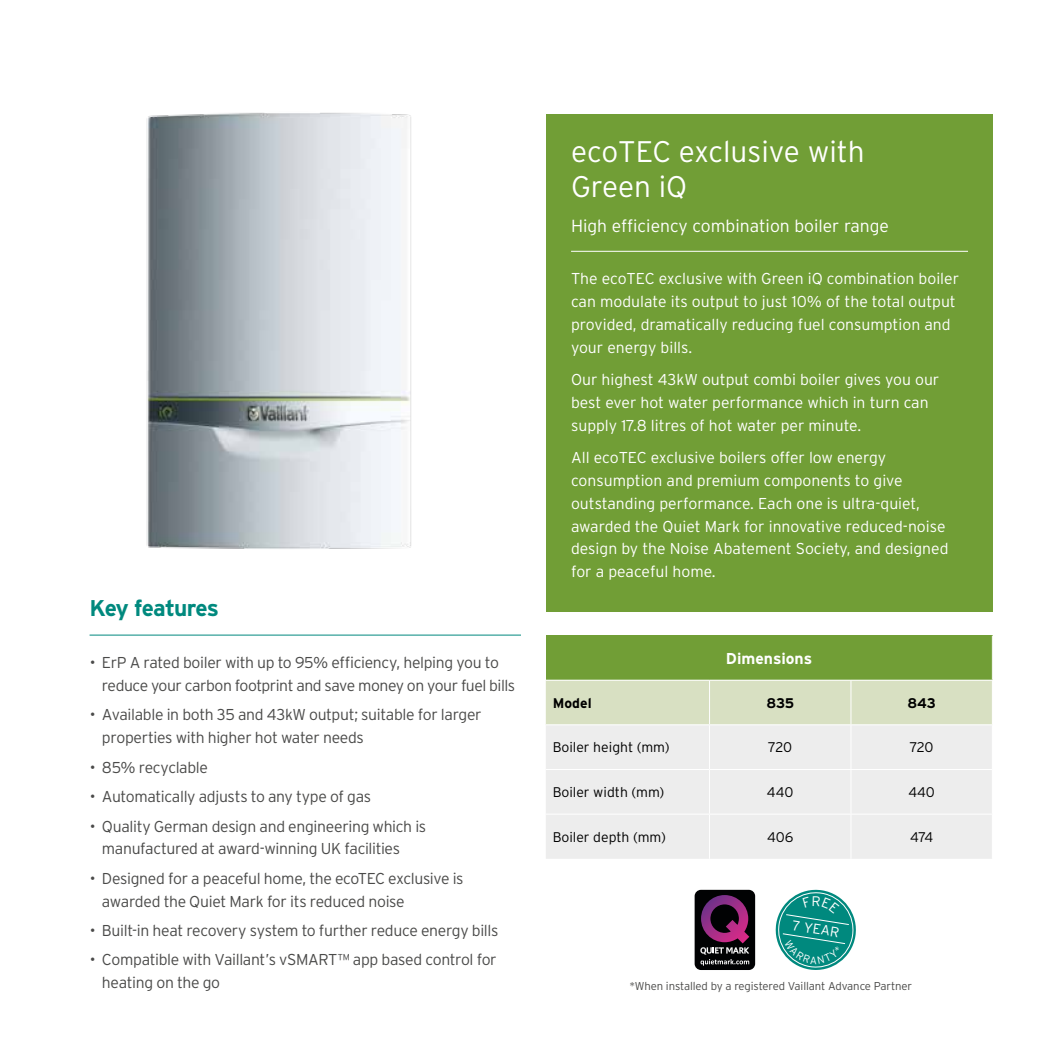
<style>
.page{position:relative;width:1042px;height:1042px;background:#fff}
.page>*{position:absolute;margin:0;border:0;box-sizing:border-box;transform-origin:0 0}
.t1{font:300 29.75px/35px "Interstate OT";color:#fff}
.t2{font:700 22.75px "Interstate OT";letter-spacing:-.04em;color:#00897e}
.t3{font:300 17.5px "Interstate OT";color:#fff}
.t4{font:300 15.75px/22.8px "Interstate OT";letter-spacing:-.025em;color:#4a4a49}
.t5{font:300 15.75px/22.8px "Interstate OT";color:#fff}
.t6{font:700 15.75px "Interstate OT";color:#fff}
.t7{font:300 14px "Interstate OT";color:#000}
.t8{font:700 14px "Interstate OT";color:#000}
.t9{font:300 14px "Interstate OT";color:#fff}
.t10{font:300 11.38px "Interstate OT";letter-spacing:-.01em;color:#4a4a49}
</style>
<div class="page">
<hr style="left:90px;top:634px;width:431px;height:1px;background:#00897e">
<div style="left:546px;top:114px;width:446px;height:497px;background:#719e36"></div>
<hr style="left:571px;top:251px;width:397px;height:1px;background:#fff">
<div style="left:546px;top:635px;width:446px;height:45px;background:#719e36"></div>
<div style="left:546px;top:681px;width:446px;height:43px;background:#d8e0c2"></div>
<div style="left:546px;top:725px;width:446px;height:134px;background:#ededed"></div>
<hr style="left:709px;top:680px;width:1px;height:44px;background:#fff">
<hr style="left:850px;top:680px;width:1px;height:44px;background:#fff">
<hr style="left:709px;top:725px;width:1px;height:44px;background:#fff">
<hr style="left:850px;top:725px;width:1px;height:44px;background:#fff">
<hr style="left:546px;top:769px;width:163px;height:1px;background:#fff">
<hr style="left:709px;top:769px;width:142px;height:1px;background:#fff">
<hr style="left:709px;top:770px;width:1px;height:44px;background:#fff">
<hr style="left:851px;top:769px;width:142px;height:1px;background:#fff">
<hr style="left:850px;top:770px;width:1px;height:44px;background:#fff">
<hr style="left:709px;top:814px;width:1px;height:45px;background:#fff">
<hr style="left:850px;top:814px;width:1px;height:45px;background:#fff">
<hr style="left:546px;top:814px;width:163px;height:1px;background:#fff">
<hr style="left:709px;top:814px;width:142px;height:1px;background:#fff">
<hr style="left:851px;top:814px;width:142px;height:1px;background:#fff">
<img style="left:146px;top:112px;width:265px;height:437px">
<div style="left:694px;top:890px;width:61px;height:80px;background:#010203;border-radius:6px"></div>
<svg style="left:700px;top:895px;width:49px;height:70px"></svg>
<svg style="left:775px;top:889px;width:81px;height:81px"></svg>
<h2 class="t2" style="left:90px;top:595px;width:131px">Key features</h2>
<p class="t4" style="left:102px;top:651px;width:415px;text-indent:-12px">• ErP A rated boiler with up to 95% efficiency, helping you to reduce your carbon footprint and save money on your fuel bills</p>
<p class="t4" style="left:102px;top:703px;width:381px;text-indent:-12px">• Available in both 35 and 43kW output; suitable for larger properties with higher hot water needs</p>
<p class="t4" style="left:90px;top:755px;width:120px">• 85% recyclable</p>
<p class="t4" style="left:90px;top:785px;width:283px">• Automatically adjusts to any type of gas</p>
<p class="t4" style="left:102px;top:814px;width:326px;text-indent:-12px">• Quality German design and engineering which is manufactured at award-winning UK facilities</p>
<p class="t4" style="left:102px;top:867px;width:363px;text-indent:-12px">• Designed for a peaceful home, the ecoTEC exclusive is awarded the Quiet Mark for its reduced noise</p>
<p class="t4" style="left:90px;top:919px;width:410px">• Built-in heat recovery system to further reduce energy bills</p>
<p class="t4" style="left:102px;top:948px;width:396px;text-indent:-12px">• Compatible with Vaillant’s vSMART™ app based control for heating on the go</p>
<h1 class="t1" style="left:571px;top:134px;width:295px">ecoTEC exclusive with<br>Green iQ</h1>
<p class="t3" style="left:571px;top:216px;width:319px">High efficiency combination boiler range</p>
<p class="t5" style="left:571px;top:267px;width:390px">The ecoTEC exclusive with Green iQ combination boiler can modulate its output to just 10% of the total output provided, dramatically reducing fuel consumption and your energy bills.</p>
<p class="t5" style="left:571px;top:368px;width:370px">Our highest 43kW output combi boiler gives you our best ever hot water performance which in turn can supply 17.8 litres of hot water per minute.</p>
<p class="t5" style="left:571px;top:446px;width:379px">All ecoTEC exclusive boilers offer low energy consumption and premium components to give outstanding performance. Each one is ultra-quiet, awarded the Quiet Mark for innovative reduced-noise design by the Noise Abatement Society, and designed for a peaceful home.</p>
<p class="t6" style="left:726px;top:649px;width:88px">Dimensions</p>
<p class="t8" style="left:553px;top:695px;width:40px">Model</p>
<p class="t8" style="left:766px;top:695px;width:29px">835</p>
<p class="t8" style="left:907px;top:695px;width:30px">843</p>
<p class="t7" style="left:553px;top:739px;width:118px">Boiler height (mm)</p>
<p class="t7" style="left:768px;top:739px;width:25px">720</p>
<p class="t7" style="left:910px;top:739px;width:25px">720</p>
<p class="t7" style="left:553px;top:784px;width:113px">Boiler width (mm)</p>
<p class="t7" style="left:767px;top:784px;width:28px">440</p>
<p class="t7" style="left:908px;top:784px;width:28px">440</p>
<p class="t7" style="left:553px;top:829px;width:115px">Boiler depth (mm)</p>
<p class="t7" style="left:767px;top:829px;width:28px">406</p>
<p class="t7" style="left:910px;top:829px;width:25px">474</p>
<p class="t9" style="left:794px;top:917px;width:49px;rotate:9deg">7 YEAR</p>
<p class="t10" style="left:629px;top:979px;width:284px">*When installed by a registered Vaillant Advance Partner</p>
</div>
